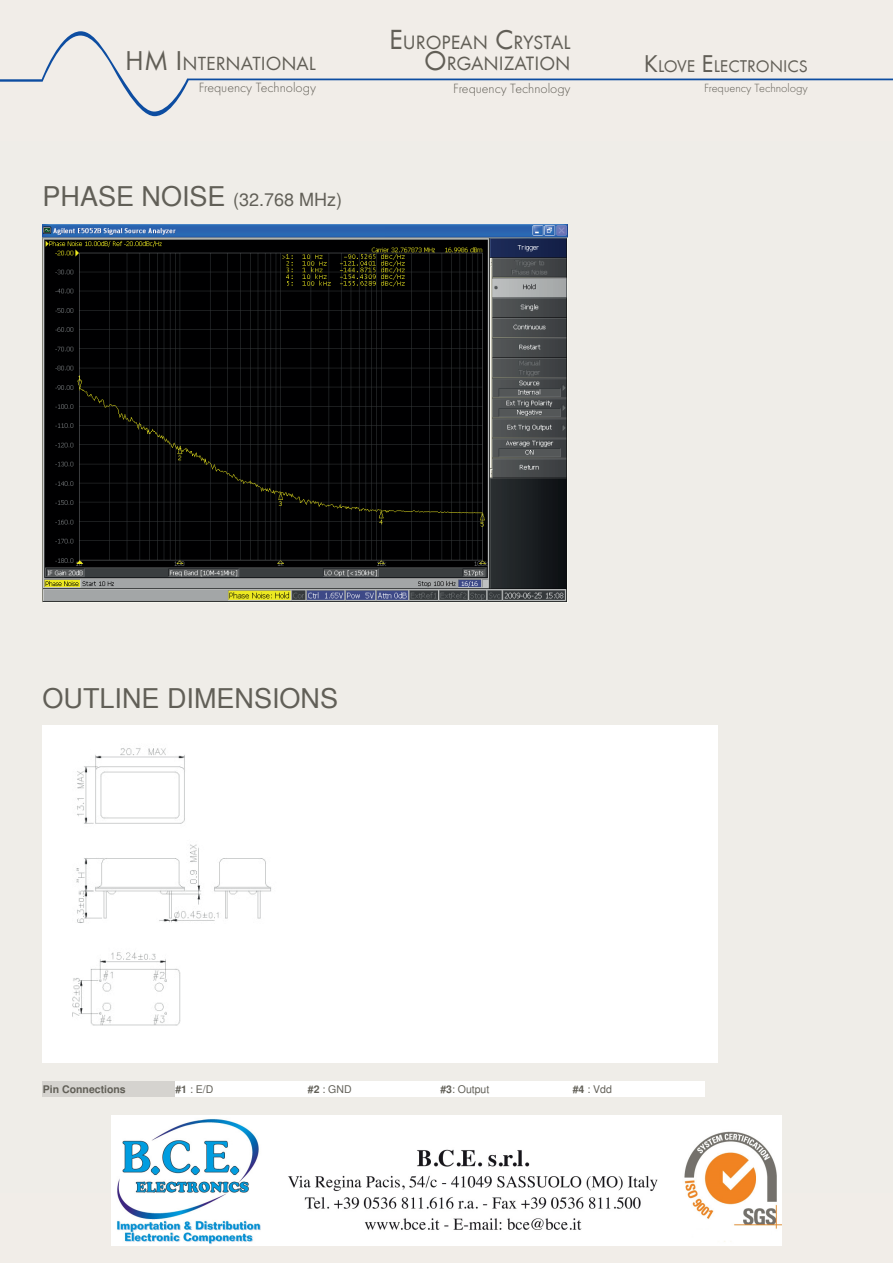
<style>
.page{position:relative;width:893px;height:1263px;background:#fff}
.page>*{position:absolute;margin:0;border:0;box-sizing:border-box;transform-origin:0 0}
.t1{font:27px "Free Sans";color:#615f57}
.t2{font:19.95px/21.5px "Futura T";color:#615e56;text-align:right}
.t3{font:19.8px "Futura T";color:#615e56}
.t4{font:18px "Free Sans";color:#615f57}
.t5{font:17.55px "Futura T";color:#615e56}
.t6{font:300 13.95px "Futura T";color:#615e56}
.t7{font:300 12.3px "Futura T";color:#615e56}
.t8{font:10.5px "Free Sans";color:#615f57}
.t9{font:700 10.5px "Free Sans";color:#615f57}
.s1{font-size:28.35px}
.s2{font-size:27px}
.s3{font-size:28.5px}
.s4{font-size:25.05px}
.s5{font-weight:700}
</style>
<div class="page">
<div style="left:0;top:140px;width:893px;height:1053px;background:#efede8"></div>
<div style="left:43px;top:1081px;width:132px;height:16px;background:#d5d3cf"></div>
<div style="left:175px;top:1081px;width:132px;height:16px;background:#fff"></div>
<div style="left:307px;top:1081px;width:133px;height:16px;background:#fff"></div>
<div style="left:440px;top:1081px;width:132px;height:16px;background:#fff"></div>
<div style="left:572px;top:1081px;width:133px;height:16px;background:#fff"></div>
<img style="left:43px;top:224px;width:525px;height:378px">
<img style="left:43px;top:726px;width:675px;height:336px">
<div style="left:0;top:1193px;width:893px;height:70px;background:#f1ede8"></div>
<div style="left:0;top:0;width:893px;height:140px;background:#f1ede8"></div>
<svg style="left:0;top:31px;width:893px;height:85px"></svg>
<img style="left:112px;top:1116px;width:669px;height:129px">
<h3 class="t3" style="left:125px;top:51px;width:192px"><span class="s1">HM I</span>NTERNATIONAL</h3>
<p class="t6" style="left:199px;top:79px;width:119px">Frequency Technology</p>
<p class="t4" style="left:43px;top:185px;width:301px"><span class="s2">PHASE NOISE</span> (32.768 MHz)</p>
<h2 class="t2" style="left:389px;top:31px;width:183px"><span class="s3">E</span>UROPEAN <span class="s3">C</span>RYSTAL<br><span class="s3">O</span>RGANIZATION</h2>
<p class="t5" style="left:644px;top:56px;width:166px"><span class="s4">K</span>LOVE <span class="s4">E</span>LECTRONICS</p>
<p class="t6" style="left:453px;top:80px;width:119px">Frequency Technology</p>
<p class="t7" style="left:704px;top:81px;width:105px">Frequency Technology</p>
<h1 class="t1" style="left:43px;top:677px;width:297px">OUTLINE DIMENSIONS</h1>
<p class="t9" style="left:43px;top:1080px;width:84px">Pin Connections</p>
<p class="t8" style="left:175px;top:1081px;width:39px"><span class="s5">#1</span> : E/D</p>
<p class="t8" style="left:308px;top:1081px;width:45px"><span class="s5">#2</span> : GND</p>
<p class="t8" style="left:440px;top:1081px;width:51px"><span class="s5">#3</span>: Output</p>
<p class="t8" style="left:573px;top:1081px;width:41px"><span class="s5">#4</span> : Vdd</p>
</div>
